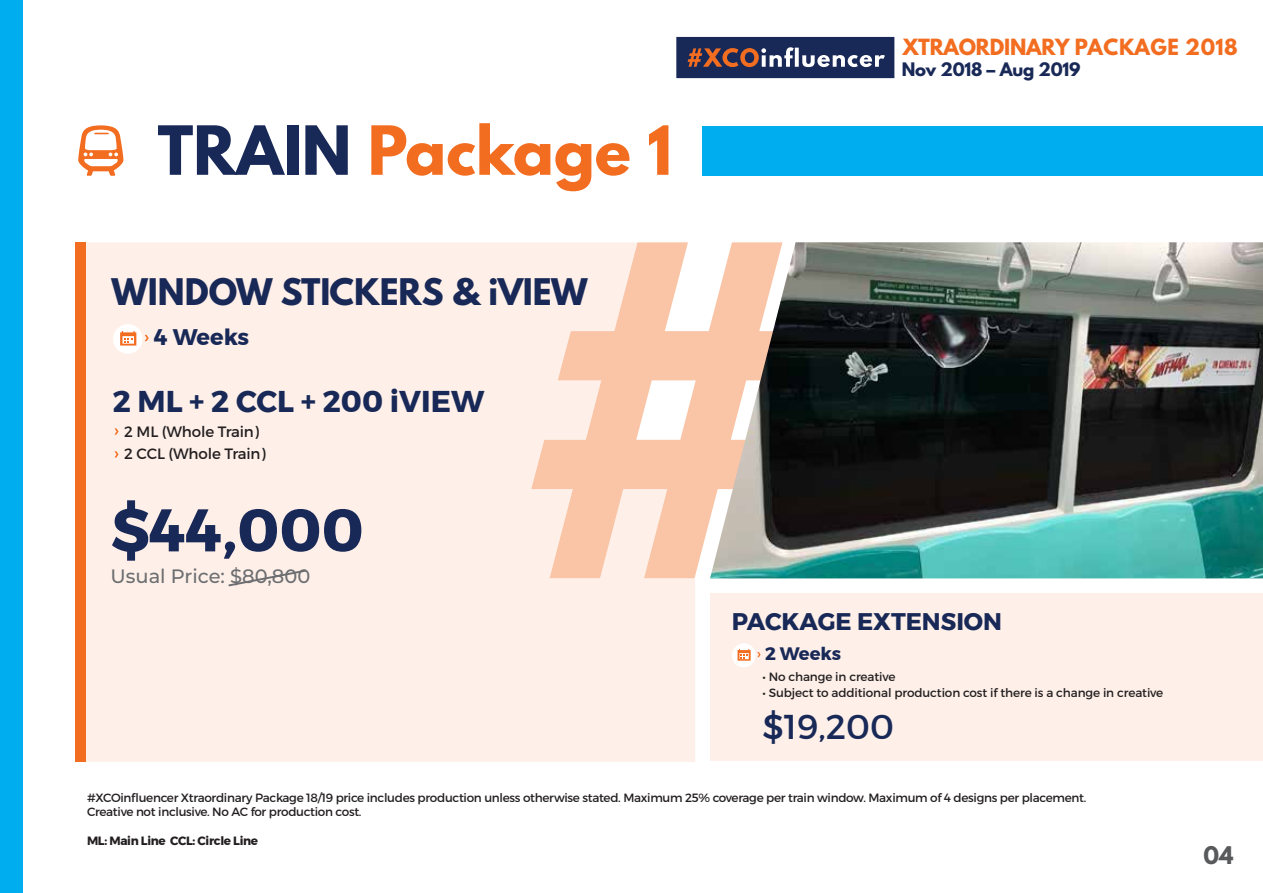
<style>
.page{position:relative;width:1263px;height:893px;background:#fff}
.page>*{position:absolute;margin:0;border:0;box-sizing:border-box;transform-origin:0 0}
.t1{font:700 60px "League Spartan";color:#f36d21}
.t2{font:700 60px "Montserrat";color:#192957}
.t3{font:34.5px "Montserrat";color:#192957}
.t4{font:700 32.55px "League Spartan";color:#192957}
.t5{font:700 30px "Montserrat";color:#192957}
.t6{font:700 24px "Montserrat";color:#192957}
.t7{font:700 22.5px "Montserrat";letter-spacing:-.01em;color:#192957}
.t8{font:700 21.6px "League Spartan";color:#58595b}
.t9{font:700 19.8px "League Spartan";letter-spacing:-.015em;color:#f36d21}
.t10{font:500 19.35px "Montserrat";color:#6d6e71}
.t11{font:700 18px "Montserrat";letter-spacing:-.005em;color:#192957}
.t12{font:700 16.5px "League Spartan";letter-spacing:-.01em;color:#192957}
.t13{font:15px/22.5px "Montserrat";letter-spacing:-.01em;color:#231f20}
.t14{font:12px/14.4px "Montserrat";letter-spacing:-.025em;color:#231f20}
.t15{font:700 12px "Montserrat";letter-spacing:-.025em;color:#231f20}
.s1{color:#192957}
</style>
<div class="page">
<div style="left:710px;top:593px;width:553px;height:168px;background:#fef0e9"></div>
<div style="left:86px;top:242px;width:609px;height:520px;background:#fef0e9"></div>
<div style="left:702px;top:126px;width:561px;height:49px;background:#00aeef"></div>
<div style="left:0;top:0;width:23px;height:893px;background:#00aeef"></div>
<svg style="left:78px;top:125px;width:46px;height:51px"></svg>
<svg style="left:531px;top:242px;width:179px;height:336px;background:#fbd9c6"></svg>
<img style="left:710px;top:242px;width:553px;height:336px">
<div style="left:113px;top:324px;width:30px;height:30px;background:#fff;border-radius:50%"></div>
<svg style="left:145px;top:335px;width:4px;height:6px"></svg>
<svg style="left:120px;top:331px;width:16px;height:15px"></svg>
<svg style="left:226px;top:568px;width:82px;height:20px;background:#f0e3dd"></svg>
<svg style="left:114px;top:428px;width:4px;height:7px"></svg>
<svg style="left:114px;top:451px;width:4px;height:6px"></svg>
<svg style="left:676px;top:37px;width:218px;height:41px;background:#3f4363"></svg>
<div style="left:75px;top:242px;width:11px;height:520px;background:#f36d21"></div>
<div style="left:732px;top:643px;width:24px;height:24px;background:#fff;border-radius:50%"></div>
<svg style="left:757px;top:652px;width:4px;height:5px"></svg>
<svg style="left:737px;top:649px;width:14px;height:12px"></svg>
<h1 class="t1" style="left:158px;top:104px;width:516px"><span class="s1">TRAIN</span> Package 1</h1>
<h3 class="t4" style="left:111px;top:266px;width:478px">WINDOW STICKERS &amp; iVIEW</h3>
<h3 class="t7" style="left:154px;top:319px;width:96px">4 Weeks</h3>
<h3 class="t5" style="left:113px;top:378px;width:373px">2 ML + 2 CCL + 200 iVIEW</h3>
<p class="t13" style="left:124px;top:420px;width:143px">2 ML (Whole Train)<br>2 CCL (Whole Train)</p>
<h1 class="t2" style="left:111px;top:482px;width:254px">$44,000</h1>
<h3 class="t10" style="left:111px;top:563px;width:201px">Usual Price: $80,800</h3>
<h3 class="t9" style="left:903px;top:31px;width:337px">XTRAORDINARY PACKAGE 2018</h3>
<h3 class="t12" style="left:902px;top:56px;width:180px">Nov 2018 – Aug 2019</h3>
<h3 class="t6" style="left:732px;top:602px;width:272px">PACKAGE EXTENSION</h3>
<h3 class="t11" style="left:765px;top:639px;width:77px">2 Weeks</h3>
<p class="t14" style="left:762px;top:669px;width:134px">• No change in creative</p>
<p class="t14" style="left:762px;top:686px;width:402px">• Subject to additional production cost if there is a change in creative</p>
<h2 class="t3" style="left:762px;top:705px;width:133px">$19,200</h2>
<p class="t14" style="left:87px;top:790px;width:1001px">#XCOinfluencer Xtraordinary Package 18/19 price includes production unless otherwise stated. Maximum 25% coverage per train window. Maximum of 4 designs per placement.<br>Creative not inclusive. No AC for production cost.</p>
<p class="t15" style="left:87px;top:831px;width:173px">ML: Main Line CCL: Circle Line</p>
<h3 class="t8" style="left:1203px;top:838px;width:32px">04</h3>
</div>
